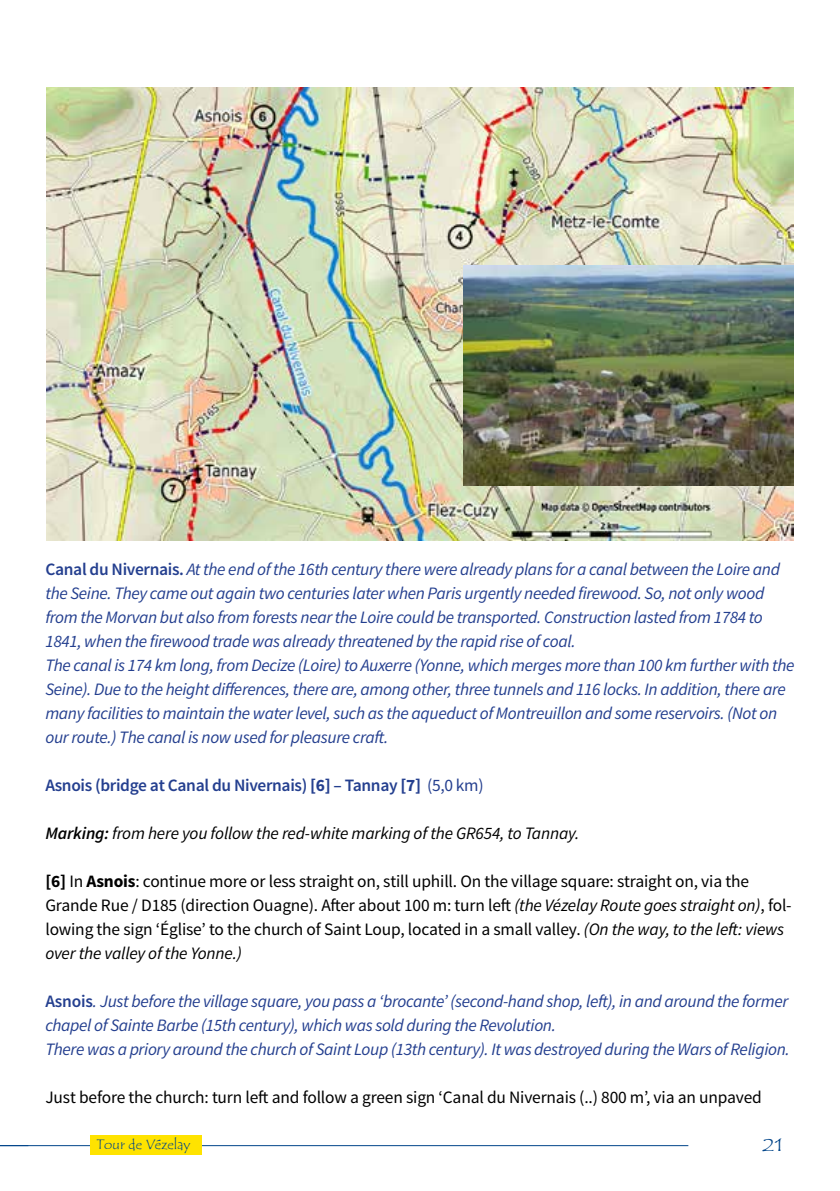
<style>
.page{position:relative;width:840px;height:1191px;background:#fff}
.page>*{position:absolute;margin:0;border:0;box-sizing:border-box;transform-origin:0 0}
.t1{font:18px "Tempus Sans ITC";color:#004489;scale:1.25 1}
.t2{font:italic 17.4px/24px "Source Sans Pro";letter-spacing:-.02em;color:#243f8f}
.t3{font:17.4px/24px "Source Sans Pro";letter-spacing:-.01em;color:#000}
.t4{font:italic 17.4px "Source Sans Pro";letter-spacing:-.01em;color:#000}
.t5{font:600 17.4px "Source Sans Pro";letter-spacing:-.02em;color:#243f8f}
.t6{font:14px "Tempus Sans ITC";color:#004489}
.s1{font-weight:600;font-style:normal}
.s2{font-weight:700}
.s3{font-weight:400}
.s4{font-weight:600}
.s5{font-style:italic}
</style>
<div class="page">
<hr style="left:0;top:1145px;width:688px;height:1px;background:#004489">
<div style="left:90px;top:1135px;width:111px;height:19px;background:#ffe300"></div>
<img style="left:46px;top:87px;width:747px;height:454px">
<img style="left:463px;top:265px;width:330px;height:220px">
<p class="t2" style="left:45px;top:557px;width:750px"><span class="s1">Canal du Nivernais.</span> At the end of the 16th century there were already plans for a canal between the Loire and the Seine. They came out again two centuries later when Paris urgently needed firewood. So, not only wood from the Morvan but also from forests near the Loire could be transported. Construction lasted from 1784 to 1841, when the firewood trade was already threatened by the rapid rise of coal.<br>The canal is 174 km long, from Decize (Loire) to Auxerre (Yonne, which merges more than 100 km further with the Seine). Due to the height differences, there are, among other, three tunnels and 116 locks. In addition, there are many facilities to maintain the water level, such as the aqueduct of Montreuillon and some reservoirs. (Not on our route.) The canal is now used for pleasure craft.</p>
<p class="t5" style="left:45px;top:774px;width:439px">Asnois (bridge at Canal du Nivernais) <span class="s2">[6]</span> – Tannay <span class="s2">[7]</span> <span class="s3">(5,0 km)</span></p>
<p class="t4" style="left:45px;top:822px;width:535px"><span class="s4">Marking:</span> from here you follow the red-white marking of the GR654, to Tannay.</p>
<p class="t3" style="left:45px;top:869px;width:747px"><span class="s2">[6]</span> In <span class="s2">Asnois</span>: continue more or less straight on, still uphill. On the village square: straight on, via the Grande Rue / D185 (direction Ouagne). After about 100 m: turn left <span class="s5">(the Vézelay Route goes straight on)</span>, fol&shy;lowing the sign ‘Église’ to the church of Saint Loup, located in a small valley. <span class="s5">(On the way, to the left: views over the valley of the Yonne.)</span></p>
<p class="t2" style="left:45px;top:989px;width:745px"><span class="s1">Asnois</span>. Just before the village square, you pass a ‘brocante’ (second-hand shop, left), in and around the former chapel of Sainte Barbe (15th century), which was sold during the Revolution.<br>There was a priory around the church of Saint Loup (13th century). It was destroyed during the Wars of Religion.</p>
<p class="t3" style="left:45px;top:1085px;width:717px">Just before the church: turn left and follow a green sign ‘Canal du Nivernais (..) 800 m’, via an unpaved</p>
<p class="t6" style="left:96px;top:1135px;width:95px">Tour de Vézelay</p>
<p class="t1" style="left:761px;top:1133px;width:18px">21</p>
</div>
